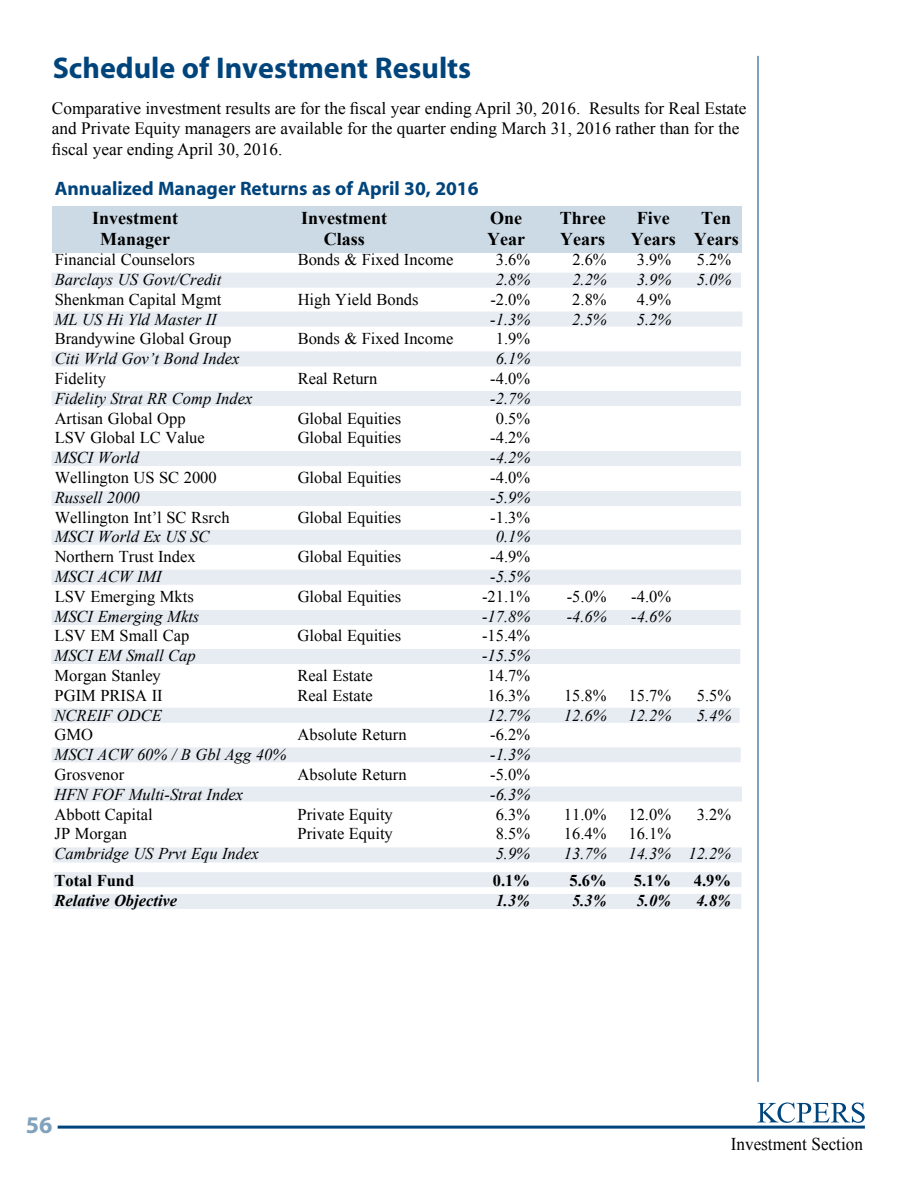
<style>
.page{position:relative;width:918px;height:1188px;background:#fff}
.page>*{position:absolute;margin:0;border:0;box-sizing:border-box;transform-origin:0 0}
.t1{font:700 30px "Myriad";color:#00447c}
.t2{font:700 24px "Myriad";color:#80a2bd}
.t3{font:700 19.5px "Myriad";color:#00447c}
.t4{font:700 18px "Times New Roman";color:#000}
.t5{font:18px "Times New Roman";color:#000;scale:.95 1}
.t6{font:17.25px/20.7px "Times New Roman";color:#000}
.t7{font:16.5px "Times New Roman";color:#000}
.t8{font:italic 16.5px "Times New Roman";color:#000}
.t9{font:italic 700 16.5px "Times New Roman";color:#000}
.t10{font:700 16.5px "Times New Roman";color:#000}
</style>
<div class="page">
<div style="left:52px;top:894px;width:689px;height:15px;background:#e6ecf2"></div>
<div style="left:53px;top:872px;width:688px;height:15px;background:#e6ecf2"></div>
<div style="left:53px;top:847px;width:689px;height:15px;background:#e6ecf2"></div>
<div style="left:54px;top:787px;width:688px;height:15px;background:#e6ecf2"></div>
<svg style="left:757px;top:1102px;width:108px;height:21px"></svg>
<hr style="left:58px;top:1126px;width:807px;height:3px;background:#00447c">
<hr style="left:758px;top:56px;width:1px;height:1026px;background:#00447c">
<div style="left:53px;top:312px;width:689px;height:15px;background:#e6ecf2"></div>
<div style="left:51px;top:649px;width:689px;height:15px;background:#e6ecf2"></div>
<div style="left:52px;top:747px;width:689px;height:15px;background:#e6ecf2"></div>
<div style="left:52px;top:708px;width:688px;height:15px;background:#e6ecf2"></div>
<div style="left:52px;top:610px;width:689px;height:15px;background:#e6ecf2"></div>
<div style="left:52px;top:570px;width:689px;height:15px;background:#e6ecf2"></div>
<div style="left:52px;top:530px;width:689px;height:15px;background:#e6ecf2"></div>
<div style="left:52px;top:491px;width:689px;height:15px;background:#e6ecf2"></div>
<div style="left:52px;top:451px;width:689px;height:15px;background:#e6ecf2"></div>
<div style="left:52px;top:391px;width:689px;height:15px;background:#e6ecf2"></div>
<div style="left:52px;top:351px;width:689px;height:15px;background:#e6ecf2"></div>
<div style="left:52px;top:206px;width:689px;height:46px;background:#ccdae5"></div>
<div style="left:52px;top:273px;width:689px;height:15px;background:#e6ecf2"></div>
<h1 class="t1" style="left:53px;top:52px;width:420px">Schedule of Investment Results</h1>
<p class="t6" style="left:52px;top:97px;width:696px">Comparative investment results are for the fiscal year ending April 30, 2016. Results for Real Estate and Private Equity managers are available for the quarter ending March 31, 2016 rather than for the fiscal year ending April 30, 2016.</p>
<p class="t3" style="left:55px;top:179px;width:425px">Annualized Manager Returns as of April 30, 2016</p>
<p class="t4" style="left:92px;top:205px;width:87px">Investment</p>
<p class="t4" style="left:301px;top:205px;width:87px">Investment</p>
<p class="t4" style="left:490px;top:205px;width:34px">One</p>
<p class="t4" style="left:560px;top:205px;width:47px">Three</p>
<p class="t4" style="left:637px;top:205px;width:34px">Five</p>
<p class="t4" style="left:701px;top:205px;width:32px">Ten</p>
<p class="t4" style="left:100px;top:227px;width:71px">Manager</p>
<p class="t4" style="left:324px;top:227px;width:43px">Class</p>
<p class="t4" style="left:487px;top:227px;width:39px">Year</p>
<p class="t4" style="left:560px;top:227px;width:46px">Years</p>
<p class="t4" style="left:631px;top:227px;width:109px">Years Years</p>
<p class="t7" style="left:55px;top:249px;width:142px">Financial Counselors</p>
<p class="t7" style="left:298px;top:249px;width:157px">Bonds &amp; Fixed Income</p>
<p class="t7" style="left:496px;top:249px;width:36px">3.6%</p>
<p class="t7" style="left:572px;top:249px;width:36px">2.6%</p>
<p class="t7" style="left:637px;top:249px;width:36px">3.9%</p>
<p class="t7" style="left:697px;top:249px;width:36px">5.2%</p>
<p class="t8" style="left:55px;top:268px;width:168px">Barclays US Govt/Credit</p>
<p class="t8" style="left:496px;top:268px;width:36px">2.8%</p>
<p class="t8" style="left:572px;top:268px;width:36px">2.2%</p>
<p class="t8" style="left:637px;top:268px;width:36px">3.9%</p>
<p class="t8" style="left:697px;top:268px;width:36px">5.0%</p>
<p class="t7" style="left:55px;top:288px;width:212px">Shenkman Capital Mgmt H</p>
<p class="t7" style="left:310px;top:288px;width:110px">igh Yield Bonds</p>
<p class="t7" style="left:490px;top:288px;width:41px">-2.0%</p>
<p class="t7" style="left:572px;top:288px;width:36px">2.8%</p>
<p class="t7" style="left:637px;top:288px;width:36px">4.9%</p>
<p class="t8" style="left:55px;top:308px;width:164px">ML US Hi Yld Master II</p>
<p class="t8" style="left:490px;top:308px;width:41px">-1.3%</p>
<p class="t8" style="left:572px;top:308px;width:36px">2.5%</p>
<p class="t8" style="left:637px;top:308px;width:36px">5.2%</p>
<p class="t7" style="left:55px;top:328px;width:178px">Brandywine Global Group</p>
<p class="t7" style="left:298px;top:328px;width:157px">Bonds &amp; Fixed Income</p>
<p class="t7" style="left:496px;top:328px;width:36px">1.9%</p>
<p class="t8" style="left:55px;top:347px;width:186px">Citi Wrld Gov’t Bond Index</p>
<p class="t8" style="left:496px;top:347px;width:36px">6.1%</p>
<p class="t7" style="left:55px;top:367px;width:53px">Fidelity</p>
<p class="t7" style="left:298px;top:367px;width:81px">Real Return</p>
<p class="t7" style="left:490px;top:367px;width:41px">-4.0%</p>
<p class="t8" style="left:55px;top:387px;width:199px">Fidelity Strat RR Comp Index</p>
<p class="t8" style="left:490px;top:387px;width:41px">-2.7%</p>
<p class="t7" style="left:55px;top:407px;width:132px">Artisan Global Opp</p>
<p class="t7" style="left:298px;top:407px;width:105px">Global Equities</p>
<p class="t7" style="left:496px;top:407px;width:36px">0.5%</p>
<p class="t7" style="left:55px;top:427px;width:152px">LSV Global LC Value</p>
<p class="t7" style="left:298px;top:427px;width:105px">Global Equities</p>
<p class="t7" style="left:490px;top:427px;width:41px">-4.2%</p>
<p class="t8" style="left:55px;top:446px;width:86px">MSCI World</p>
<p class="t8" style="left:490px;top:446px;width:41px">-4.2%</p>
<p class="t7" style="left:55px;top:466px;width:164px">Wellington US SC 2000</p>
<p class="t7" style="left:298px;top:466px;width:105px">Global Equities</p>
<p class="t7" style="left:490px;top:466px;width:41px">-4.0%</p>
<p class="t8" style="left:55px;top:486px;width:87px">Russell 2000</p>
<p class="t8" style="left:490px;top:486px;width:41px">-5.9%</p>
<p class="t7" style="left:55px;top:506px;width:176px">Wellington Int’l SC Rsrch</p>
<p class="t7" style="left:298px;top:506px;width:105px">Global Equities</p>
<p class="t7" style="left:490px;top:506px;width:41px">-1.3%</p>
<p class="t8" style="left:55px;top:526px;width:156px">MSCI World Ex US SC</p>
<p class="t8" style="left:496px;top:526px;width:36px">0.1%</p>
<p class="t7" style="left:55px;top:546px;width:143px">Northern Trust Index</p>
<p class="t7" style="left:298px;top:546px;width:105px">Global Equities</p>
<p class="t7" style="left:490px;top:546px;width:41px">-4.9%</p>
<p class="t8" style="left:55px;top:565px;width:109px">MSCI ACW IMI</p>
<p class="t8" style="left:490px;top:565px;width:41px">-5.5%</p>
<p class="t7" style="left:55px;top:585px;width:141px">LSV Emerging Mkts</p>
<p class="t7" style="left:298px;top:585px;width:105px">Global Equities</p>
<p class="t7" style="left:482px;top:585px;width:50px">-21.1%</p>
<p class="t7" style="left:567px;top:585px;width:41px">-5.0%</p>
<p class="t7" style="left:631px;top:585px;width:41px">-4.0%</p>
<p class="t8" style="left:55px;top:605px;width:146px">MSCI Emerging Mkts</p>
<p class="t8" style="left:482px;top:605px;width:50px">-17.8%</p>
<p class="t8" style="left:567px;top:605px;width:41px">-4.6%</p>
<p class="t8" style="left:631px;top:605px;width:41px">-4.6%</p>
<p class="t7" style="left:55px;top:625px;width:136px">LSV EM Small Cap</p>
<p class="t7" style="left:298px;top:625px;width:105px">Global Equities</p>
<p class="t7" style="left:482px;top:625px;width:50px">-15.4%</p>
<p class="t8" style="left:55px;top:644px;width:143px">MSCI EM Small Cap</p>
<p class="t8" style="left:482px;top:644px;width:50px">-15.5%</p>
<p class="t7" style="left:55px;top:664px;width:108px">Morgan Stanley</p>
<p class="t7" style="left:298px;top:664px;width:77px">Real Estate</p>
<p class="t7" style="left:488px;top:664px;width:44px">14.7%</p>
<p class="t7" style="left:55px;top:684px;width:110px">PGIM PRISA II</p>
<p class="t7" style="left:298px;top:684px;width:77px">Real Estate</p>
<p class="t7" style="left:488px;top:684px;width:44px">16.3%</p>
<p class="t7" style="left:564px;top:684px;width:44px">15.8%</p>
<p class="t7" style="left:629px;top:684px;width:44px">15.7%</p>
<p class="t7" style="left:697px;top:684px;width:36px">5.5%</p>
<p class="t8" style="left:55px;top:704px;width:109px">NCREIF ODCE</p>
<p class="t8" style="left:488px;top:704px;width:44px">12.7%</p>
<p class="t8" style="left:564px;top:704px;width:44px">12.6%</p>
<p class="t8" style="left:628px;top:704px;width:44px">12.2%</p>
<p class="t8" style="left:697px;top:704px;width:36px">5.4%</p>
<p class="t7" style="left:55px;top:724px;width:34px">GMO</p>
<p class="t7" style="left:298px;top:724px;width:111px">Absolute Return</p>
<p class="t7" style="left:490px;top:724px;width:41px">-6.2%</p>
<p class="t8" style="left:55px;top:743px;width:233px">MSCI ACW 60% / B Gbl Agg 40%</p>
<p class="t8" style="left:490px;top:743px;width:41px">-1.3%</p>
<p class="t7" style="left:55px;top:763px;width:71px">Grosvenor</p>
<p class="t7" style="left:298px;top:763px;width:111px">Absolute Return</p>
<p class="t7" style="left:490px;top:763px;width:41px">-5.0%</p>
<p class="t8" style="left:55px;top:783px;width:190px">HFN FOF Multi-Strat Index</p>
<p class="t8" style="left:490px;top:783px;width:41px">-6.3%</p>
<p class="t7" style="left:55px;top:803px;width:100px">Abbott Capital</p>
<p class="t7" style="left:298px;top:803px;width:97px">Private Equity</p>
<p class="t7" style="left:496px;top:803px;width:36px">6.3%</p>
<p class="t7" style="left:564px;top:803px;width:44px">11.0%</p>
<p class="t7" style="left:628px;top:803px;width:44px">12.0%</p>
<p class="t7" style="left:697px;top:803px;width:36px">3.2%</p>
<p class="t7" style="left:55px;top:823px;width:74px">JP Morgan</p>
<p class="t7" style="left:298px;top:823px;width:97px">Private Equity</p>
<p class="t7" style="left:496px;top:823px;width:36px">8.5%</p>
<p class="t7" style="left:564px;top:823px;width:44px">16.4%</p>
<p class="t7" style="left:628px;top:823px;width:44px">16.1%</p>
<p class="t8" style="left:55px;top:842px;width:206px">Cambridge US Prvt Equ Index</p>
<p class="t8" style="left:496px;top:842px;width:36px">5.9%</p>
<p class="t8" style="left:564px;top:842px;width:44px">13.7%</p>
<p class="t8" style="left:628px;top:842px;width:104px">14.3% 12.2%</p>
<p class="t10" style="left:55px;top:869px;width:81px">Total Fund</p>
<p class="t10" style="left:493px;top:869px;width:39px">0.1%</p>
<p class="t10" style="left:569px;top:869px;width:39px">5.6%</p>
<p class="t10" style="left:634px;top:869px;width:39px">5.1%</p>
<p class="t10" style="left:694px;top:869px;width:39px">4.9%</p>
<p class="t9" style="left:55px;top:889px;width:124px">Relative Objective</p>
<p class="t9" style="left:496px;top:889px;width:36px">1.3%</p>
<p class="t9" style="left:572px;top:889px;width:36px">5.3%</p>
<p class="t9" style="left:637px;top:889px;width:36px">5.0%</p>
<p class="t9" style="left:697px;top:889px;width:36px">4.8%</p>
<h2 class="t2" style="left:26px;top:1113px;width:28px">56</h2>
<p class="t5" style="left:731px;top:1132px;width:140px">Investment Section</p>
</div>
